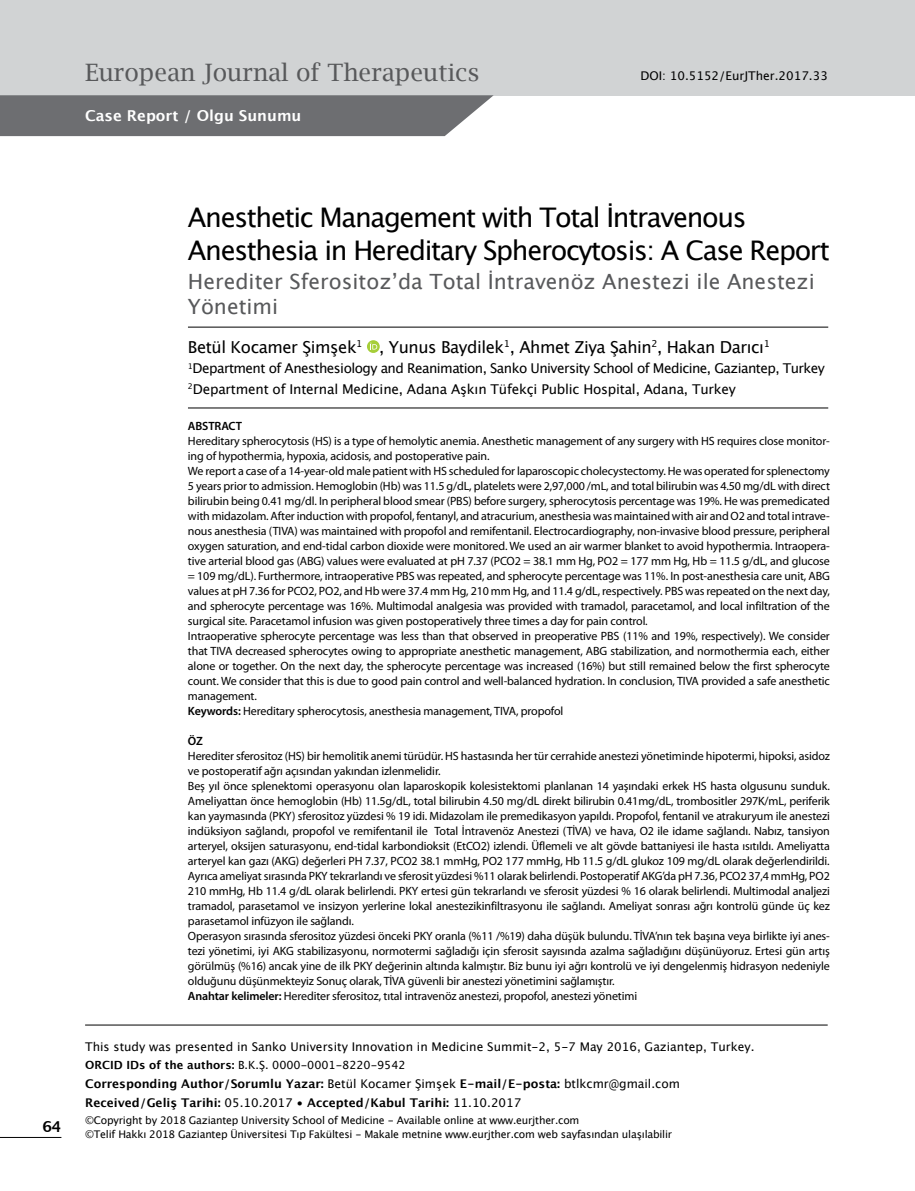
<style>
.page{position:relative;width:915px;height:1191px;background:#fff}
.page>*{position:absolute;margin:0;border:0;box-sizing:border-box;transform-origin:0 0}
.t1{font:27px/32.4px "Lucida Grande";letter-spacing:-.05em;color:#000}
.t2{font:24px "Lucida Bright";color:#58595b}
.t3{font:21px/25.2px "Lucida Grande";color:#58595b}
.t4{font:16.5px "Lucida Grande";letter-spacing:-.025em;color:#000}
.t5{font:700 15px "Lucida Grande";color:#fff}
.t6{font:700 15px "Lucida Grande";color:#000}
.t7{font:13.5px/20.4px "Lucida Grande";letter-spacing:-.04em;color:#000}
.t8{font:12px/15px "Myriad Pro";letter-spacing:-.01em;color:#000}
.t9{font:700 12px/18.6px "Lucida Grande";color:#000}
.t10{font:12px "Lucida Grande";color:#000}
.t11{font:600 12px "Myriad Pro";letter-spacing:-.01em;color:#000}
.t12{font:11.25px "Lucida Grande";color:#000}
.t13{font:10.5px/13.5px "Lucida Grande";letter-spacing:-.02em;color:#000}
.s1{font-weight:600}
.s2{font-weight:700}
.s3{font-weight:400}
</style>
<div class="page">
<div style="left:0;top:0;width:914px;height:95px;background:#d1d3d4"></div>
<svg style="left:367px;top:340px;width:12px;height:13px"></svg>
<svg style="left:370px;top:342px;width:7px;height:7px"></svg>
<hr style="left:188px;top:327px;width:640px;height:1px;background:#000">
<hr style="left:188px;top:407px;width:640px;height:1px;background:#000">
<hr style="left:85px;top:1024px;width:742px;height:1px;background:#000">
<svg style="left:0;top:95px;width:493px;height:41px;background:#747578"></svg>
<hr style="left:0;top:1137px;width:61px;height:1px;background:#000">
<h2 class="t2" style="left:85px;top:58px;width:395px">European Journal of Therapeutics</h2>
<p class="t10" style="left:640px;top:68px;width:189px">DOI: 10.5152/EurJTher.2017.33</p>
<p class="t5" style="left:85px;top:103px;width:218px">Case Report / Olgu Sunumu</p>
<p class="t6" style="left:42px;top:1114px;width:20px">64</p>
<h1 class="t1" style="left:188px;top:202px;width:643px">Anesthetic Management with Total İntravenous<br>Anesthesia in Hereditary Spherocytosis: A Case Report</h1>
<h3 class="t3" style="left:188px;top:269px;width:628px">Herediter Sferositoz’da Total İntravenöz Anestezi ile Anestezi<br>Yönetimi</h3>
<h3 class="t4" style="left:188px;top:337px;width:583px">Betül Kocamer Şimşek<sup>1</sup> , Yunus Baydilek<sup>1</sup>, Ahmet Ziya Şahin<sup>2</sup>, Hakan Darıcı<sup>1</sup></h3>
<p class="t7" style="left:188px;top:358px;width:638px"><sup>1</sup>Department of Anesthesiology and Reanimation, Sanko University School of Medicine, Gaziantep, Turkey<br><sup>2</sup>Department of Internal Medicine, Adana Aşkın Tüfekçi Public Hospital, Adana, Turkey</p>
<p class="t11" style="left:188px;top:418px;width:56px">ABSTRACT</p>
<p class="t8" style="left:188px;top:433px;width:643px">Hereditary spherocytosis (HS) is a type of hemolytic anemia. Anesthetic management of any surgery with HS requires close monitor&shy;ing of hypothermia, hypoxia, acidosis, and postoperative pain.<br>We report a case of a 14-year-old male patient with HS scheduled for laparoscopic cholecystectomy. He was operated for splenectomy 5 years prior to admission. Hemoglobin (Hb) was 11.5 g/dL, platelets were 2,97,000 /mL, and total bilirubin was 4.50 mg/dL with direct bilirubin being 0.41 mg/dl. In peripheral blood smear (PBS) before surgery, spherocytosis percentage was 19%. He was premedicated with midazolam. After induction with propofol, fentanyl, and atracurium, anesthesia was maintained with air and O2 and total intrave&shy;nous anesthesia (TIVA) was maintained with propofol and remifentanil. Electrocardiography, non-invasive blood pressure, peripheral oxygen saturation, and end-tidal carbon dioxide were monitored. We used an air warmer blanket to avoid hypothermia. Intraopera&shy;tive arterial blood gas (ABG) values were evaluated at pH 7.37 (PCO2 = 38.1 mm Hg, PO2 = 177 mm Hg, Hb = 11.5 g/dL, and glucose = 109 mg/dL). Furthermore, intraoperative PBS was repeated, and spherocyte percentage was 11%. In post-anesthesia care unit, ABG values at pH 7.36 for PCO2, PO2, and Hb were 37.4 mm Hg, 210 mm Hg, and 11.4 g/dL, respectively. PBS was repeated on the next day, and spherocyte percentage was 16%. Multimodal analgesia was provided with tramadol, paracetamol, and local infiltration of the surgical site. Paracetamol infusion was given postoperatively three times a day for pain control.<br>Intraoperative spherocyte percentage was less than that observed in preoperative PBS (11% and 19%, respectively). We consider that TIVA decreased spherocytes owing to appropriate anesthetic management, ABG stabilization, and normothermia each, either alone or together. On the next day, the spherocyte percentage was increased (16%) but still remained below the first spherocyte count. We consider that this is due to good pain control and well-balanced hydration. In conclusion, TIVA provided a safe anesthetic management.<br><span class="s1">Keywords:</span> Hereditary spherocytosis, anesthesia management, TIVA, propofol</p>
<p class="t11" style="left:188px;top:733px;width:17px">ÖZ</p>
<p class="t8" style="left:188px;top:748px;width:643px">Herediter sferositoz (HS) bir hemolitik anemi türüdür. HS hastasında her tür cerrahide anestezi yönetiminde hipotermi, hipoksi, asidoz ve postoperatif ağrı açısından yakından izlenmelidir.<br>Beş yıl önce splenektomi operasyonu olan laparoskopik kolesistektomi planlanan 14 yaşındaki erkek HS hasta olgusunu sunduk.<br>Ameliyattan önce hemoglobin (Hb) 11.5g/dL, total bilirubin 4.50 mg/dL direkt bilirubin 0.41mg/dL, trombositler 297K/mL, periferik kan yaymasında (PKY) sferositoz yüzdesi % 19 idi. Midazolam ile premedikasyon yapıldı. Propofol, fentanil ve atrakuryum ile anestezi indüksiyon sağlandı, propofol ve remifentanil ile Total İntravenöz Anestezi (TİVA) ve hava, O2 ile idame sağlandı. Nabız, tansiyon arteryel, oksijen saturasyonu, end-tidal karbondioksit (EtCO2) izlendi. Üflemeli ve alt gövde battaniyesi ile hasta ısıtıldı. Ameliyatta arteryel kan gazı (AKG) değerleri PH 7.37, PCO2 38.1 mmHg, PO2 177 mmHg, Hb 11.5 g/dL glukoz 109 mg/dL olarak değerlendirildi.<br>Ayrıca ameliyat sırasında PKY tekrarlandı ve sferosit yüzdesi %11 olarak belirlendi. Postoperatif AKG’da pH 7.36, PCO2 37,4 mmHg, PO2<br>210 mmHg, Hb 11.4 g/dL olarak belirlendi. PKY ertesi gün tekrarlandı ve sferosit yüzdesi % 16 olarak belirlendi. Multimodal analjezi tramadol, parasetamol ve insizyon yerlerine lokal anestezikinfiltrasyonu ile sağlandı. Ameliyat sonrası ağrı kontrolü günde üç kez parasetamol infüzyon ile sağlandı.<br>Operasyon sırasında sferositoz yüzdesi önceki PKY oranla (%11 /%19) daha düşük bulundu. TİVA’nın tek başına veya birlikte iyi anes&shy;tezi yönetimi, iyi AKG stabilizasyonu, normotermi sağladığı için sferosit sayısında azalma sağladığını düşünüyoruz. Ertesi gün artış görülmüş (%16) ancak yine de ilk PKY değerinin altında kalmıştır. Biz bunu iyi ağrı kontrolü ve iyi dengelenmiş hidrasyon nedeniyle olduğunu düşünmekteyiz Sonuç olarak, TİVA güvenli bir anestezi yönetimini sağlamıştır.<br><span class="s1">Anahtar kelimeler:</span> Herediter sferositoz, tıtal intravenöz anestezi, propofol, anestezi yönetimi</p>
<p class="t10" style="left:85px;top:1040px;width:670px">This study was presented in Sanko University Innovation in Medicine Summit-2, 5-7 May 2016, Gaziantep, Turkey.</p>
<p class="t12" style="left:85px;top:1058px;width:322px"><span class="s2">ORCID IDs of the authors:</span> B.K.Ş. 0000-0001-8220-9542</p>
<p class="t9" style="left:85px;top:1074px;width:596px">Corresponding Author/Sorumlu Yazar: <span class="s3">Betül Kocamer Şimşek</span> E-mail/E-posta: <span class="s3">btlkcmr@gmail.com<br></span>Received/Geliş Tarihi: <span class="s3">05.10.2017 •</span> Accepted/Kabul Tarihi: <span class="s3">11.10.2017</span></p>
<p class="t13" style="left:85px;top:1114px;width:588px">©Copyright by 2018 Gaziantep University School of Medicine - Available online at www.eurjther.com<br>©Telif Hakkı 2018 Gaziantep Üniversitesi Tıp Fakültesi - Makale metnine www.eurjther.com web sayfasından ulaşılabilir</p>
</div>
